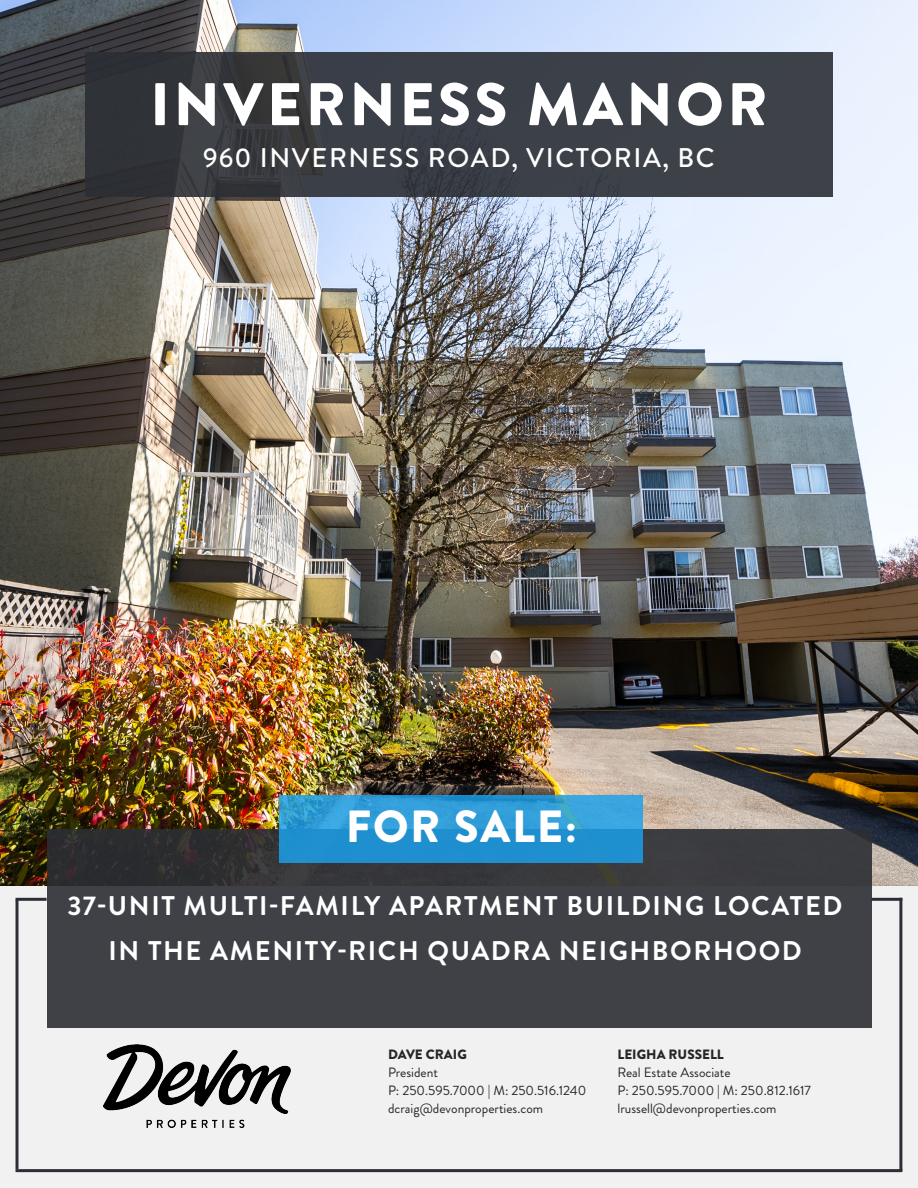
<style>
.page{position:relative;width:918px;height:1188px;background:#f0f0f0}
.page>*{position:absolute;margin:0;border:0;box-sizing:border-box;transform-origin:0 0}
.Title{font:900 60px "Brandon Grotesque";letter-spacing:.06em;color:#fff}
.t1{font:900 45px "Brandon Grotesque";letter-spacing:.04em;color:#fff}
.Title-2{font:700 27px/45px "Brandon Grotesque";letter-spacing:.06em;color:#fff;text-align:center}
.Title-3{font:500 27px "Brandon Grotesque";letter-spacing:.06em;color:#fff}
.Subtitle_1{font:13.5px "Brandon Grotesque";color:#262626}
.Subtitle_1-2{font:900 13.5px "Brandon Grotesque";color:#262626}
</style>
<div class="page">
<img style="left:0;top:0;width:918px;height:885px">
<svg style="left:47px;top:829px;width:824px;height:199px;fill:#3f4147"></svg>
<svg style="left:279px;top:795px;width:364px;height:68px;fill:#2090cf"></svg>
<img style="left:104px;top:1044px;width:186px;height:84px">
<div style="left:85px;top:52px;width:748px;height:145px;background:linear-gradient(to right,#33363b,#40444c)"></div>
<hr style="left:899px;top:898px;width:3px;height:273px;background:#2b2e34">
<hr style="left:16px;top:1169px;width:886px;height:3px;background:#2b2e34">
<hr style="left:16px;top:900px;width:3px;height:269px;background:#2b2e34">
<hr style="left:16px;top:898px;width:31px;height:3px;background:#2b2e34">
<hr style="left:871px;top:898px;width:31px;height:3px;background:#2b2e34">
<p class="Title" style="left:150px;top:62px;width:619px">INVERNESS MANOR</p>
<p class="Title-3" style="left:203px;top:139px;width:513px">960 INVERNESS ROAD, VICTORIA, BC</p>
<p class="t1" style="left:346px;top:795px;width:232px">FOR SALE:</p>
<p class="Title-2" style="left:68px;top:884px;width:776px">37-UNIT MULTI-FAMILY APARTMENT BUILDING LOCATED<br>IN THE AMENITY-RICH QUADRA NEIGHBORHOOD</p>
<p class="Subtitle_1-2" style="left:388px;top:1045px;width:80px">DAVE CRAIG</p>
<p class="Subtitle_1" style="left:388px;top:1063px;width:52px">President</p>
<p class="Subtitle_1" style="left:388px;top:1081px;width:200px">P: 250.595.7000 | M: 250.516.1240</p>
<p class="Subtitle_1" style="left:388px;top:1099px;width:157px">dcraig@devonproperties.com</p>
<p class="Subtitle_1-2" style="left:618px;top:1045px;width:108px">LEIGHA RUSSELL</p>
<p class="Subtitle_1" style="left:618px;top:1063px;width:115px">Real Estate Associate</p>
<p class="Subtitle_1" style="left:618px;top:1081px;width:195px">P: 250.595.7000 | M: 250.812.1617</p>
<p class="Subtitle_1" style="left:618px;top:1099px;width:161px">lrussell@devonproperties.com</p>
</div>
